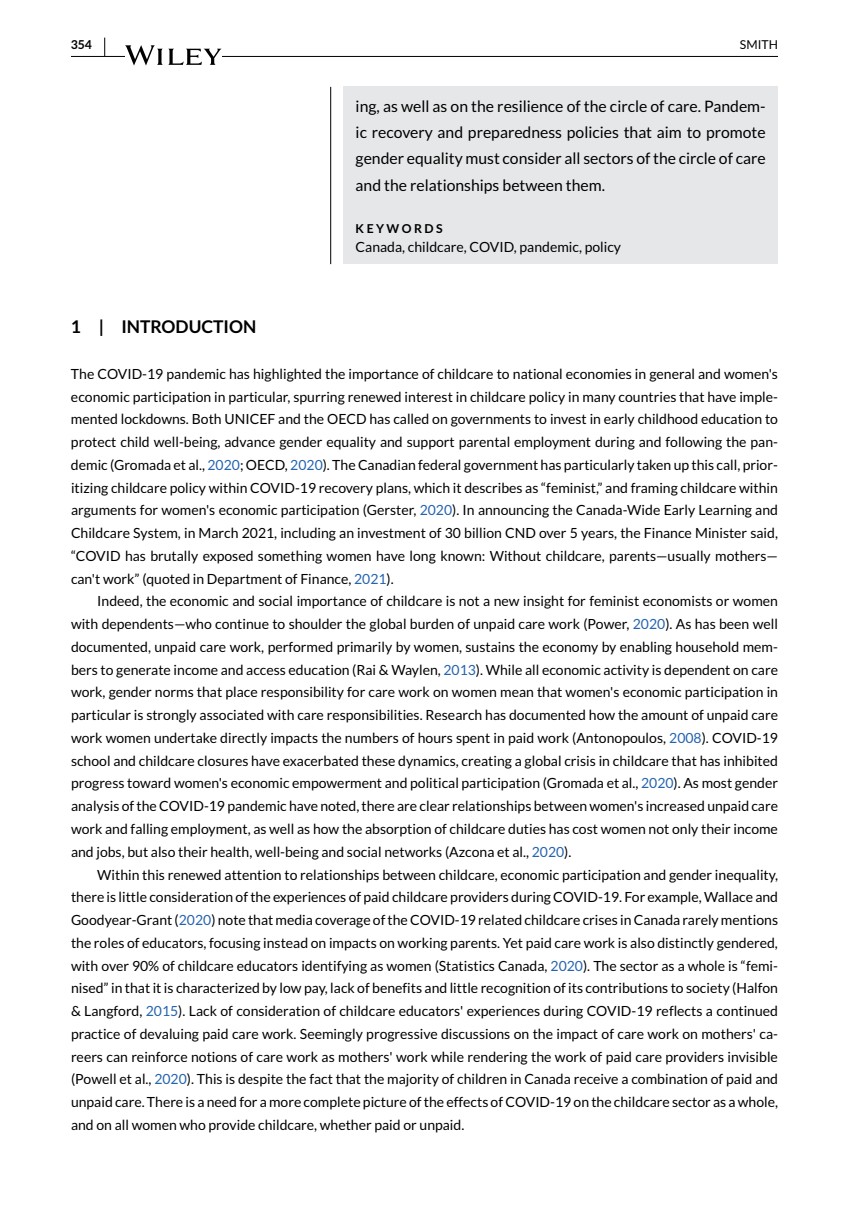
<style>
.page{position:relative;width:849px;height:1221px;background:#fff}
.page>*{position:absolute;margin:0;border:0;box-sizing:border-box;transform-origin:0 0}
.t1{font:700 17.5px "Lato";color:#000}
.t2{font:15.75px/26.2px "Lato";color:#000;text-align:justify}
.t3{font:14px/22.8px "Lato";color:#000;text-align:justify}
.t4{font:700 12.25px "Lato";letter-spacing:.2em;color:#000}
.t5{font:12.25px "Lato";color:#000}
.s1{color:#2564af}
</style>
<div class="page">
<hr style="left:71px;top:56px;width:706px;height:1px;background:#000">
<svg style="left:125px;top:45px;width:96px;height:20px"></svg>
<svg style="left:104px;top:38px;width:1px;height:18px"></svg>
<div style="left:343px;top:87px;width:434px;height:177px;background:#e6e7e8"></div>
<hr style="left:330px;top:87px;width:1px;height:177px;background:#000">
<p class="t4" style="left:71px;top:38px;width:22px">354</p>
<p class="t5" style="left:739px;top:38px;width:40px">SMITH</p>
<p class="t2" style="left:355px;top:93px;width:411px">ing, as well as on the resilience of the circle of care. Pandem&shy;ic recovery and preparedness policies that aim to promote gender equality must consider all sectors of the circle of care and the relationships between them.</p>
<p class="t4" style="left:355px;top:221px;width:89px">KEYWORDS</p>
<p class="t3" style="left:355px;top:235px;width:267px">Canada, childcare, COVID, pandemic, policy</p>
<p class="t1" style="left:71px;top:317px;width:187px">1 | INTRODUCTION</p>
<p class="t3" style="left:71px;top:362px;width:708px">The COVID-19 pandemic has highlighted the importance of childcare to national economies in general and women's economic participation in particular, spurring renewed interest in childcare policy in many countries that have imple&shy;mented lockdowns. Both UNICEF and the OECD has called on governments to invest in early childhood education to protect child well-being, advance gender equality and support parental employment during and following the pan&shy;demic (Gromada et al., <span class="s1">2020</span>; OECD, <span class="s1">2020</span>). The Canadian federal government has particularly taken up this call, prior&shy;itizing childcare policy within COVID-19 recovery plans, which it describes as “feminist,” and framing childcare within arguments for women's economic participation (Gerster, <span class="s1">2020</span>). In announcing the Canada-Wide Early Learning and Childcare System, in March 2021, including an investment of 30 billion CND over 5 years, the Finance Minister said, “COVID has brutally exposed something women have long known: Without childcare, parents—usually mothers— can't work” (quoted in Department of Finance, <span class="s1">2021</span>).</p>
<p class="t3" style="left:71px;top:590px;width:708px;text-indent:26px">Indeed, the economic and social importance of childcare is not a new insight for feminist economists or women with dependents—who continue to shoulder the global burden of unpaid care work (Power, <span class="s1">2020</span>). As has been well documented, unpaid care work, performed primarily by women, sustains the economy by enabling household mem&shy;bers to generate income and access education (Rai &amp; Waylen, <span class="s1">2013</span>). While all economic activity is dependent on care work, gender norms that place responsibility for care work on women mean that women's economic participation in particular is strongly associated with care responsibilities. Research has documented how the amount of unpaid care work women undertake directly impacts the numbers of hours spent in paid work (Antonopoulos, <span class="s1">2008</span>). COVID-19 school and childcare closures have exacerbated these dynamics, creating a global crisis in childcare that has inhibited progress toward women's economic empowerment and political participation (Gromada et al., <span class="s1">2020</span>). As most gender analysis of the COVID-19 pandemic have noted, there are clear relationships between women's increased unpaid care work and falling employment, as well as how the absorption of childcare duties has cost women not only their income and jobs, but also their health, well-being and social networks (Azcona et al., <span class="s1">2020</span>).</p>
<p class="t3" style="left:71px;top:863px;width:708px;text-indent:26px">Within this renewed attention to relationships between childcare, economic participation and gender inequality, there is little consideration of the experiences of paid childcare providers during COVID-19. For example, Wallace and Goodyear-Grant (<span class="s1">2020</span>) note that media coverage of the COVID-19 related childcare crises in Canada rarely mentions the roles of educators, focusing instead on impacts on working parents. Yet paid care work is also distinctly gendered, with over 90% of childcare educators identifying as women (Statistics Canada, <span class="s1">2020</span>). The sector as a whole is “femi&shy;nised” in that it is characterized by low pay, lack of benefits and little recognition of its contributions to society (Halfon &amp; Langford, <span class="s1">2015</span>). Lack of consideration of childcare educators' experiences during COVID-19 reflects a continued practice of devaluing paid care work. Seemingly progressive discussions on the impact of care work on mothers' ca&shy;reers can reinforce notions of care work as mothers' work while rendering the work of paid care providers invisible (Powell et al., <span class="s1">2020</span>). This is despite the fact that the majority of children in Canada receive a combination of paid and unpaid care. There is a need for a more complete picture of the effects of COVID-19 on the childcare sector as a whole, and on all women who provide childcare, whether paid or unpaid.</p>
</div>
